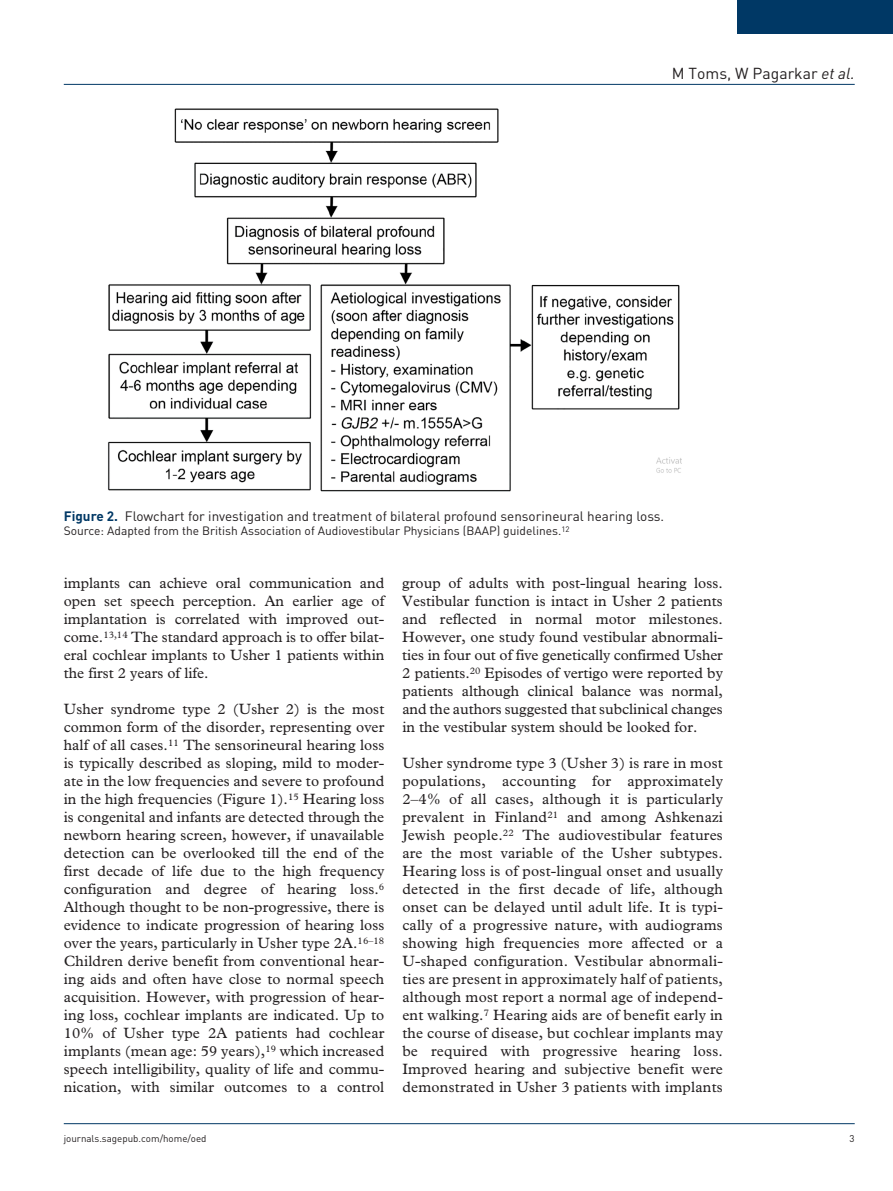
<style>
.page{position:relative;width:893px;height:1191px;background:#fff}
.page>*{position:absolute;margin:0;border:0;box-sizing:border-box;transform-origin:0 0}
.t1{font:15.75px "DIN";color:#231f20}
.t2{font:15px/18px "Plantin Std";letter-spacing:.005em;color:#231f20;text-align:justify}
.t3{font:13.5px "DIN";color:#231f20}
.t4{font:12px "DIN";color:#231f20}
.t5{font:9.75px "DIN";color:#231f20}
.s1{font-style:italic}
.s2{font-weight:700;color:#003865}
</style>
<div class="page">
<hr style="left:64px;top:84px;width:791px;height:1px;background:#003865">
<hr style="left:64px;top:1123px;width:791px;height:1px;background:#003865">
<div style="left:738px;top:0;width:155px;height:34px;background:#003865"></div>
<img style="left:108px;top:108px;width:573px;height:384px">
<p class="t1" style="left:672px;top:63px;width:184px">M Toms, W Pagarkar <span class="s1">et al.</span></p>
<p class="t3" style="left:64px;top:507px;width:602px"><span class="s2">Figure 2.</span> Flowchart for investigation and treatment of bilateral profound sensorineural hearing loss.</p>
<p class="t4" style="left:64px;top:523px;width:507px">Source: Adapted from the British Association of Audiovestibular Physicians (BAAP) guidelines.<sup>12</sup></p>
<p class="t2" style="left:64px;top:574px;width:322px">implants can achieve oral communication and open set speech perception. An earlier age of implantation is correlated with improved out&shy;come.<sup>13,14</sup> The standard approach is to offer bilat&shy;eral cochlear implants to Usher 1 patients within the first 2 years of life.</p>
<p class="t2" style="left:64px;top:700px;width:322px">Usher syndrome type 2 (Usher 2) is the most common form of the disorder, representing over half of all cases.<sup>11</sup> The sensorineural hearing loss is typically described as sloping, mild to moder&shy;ate in the low frequencies and severe to profound in the high frequencies (Figure 1).<sup>15</sup> Hearing loss is congenital and infants are detected through the newborn hearing screen, however, if unavailable detection can be overlooked till the end of the first decade of life due to the high frequency configuration and degree of hearing loss.<sup>6<br></sup>Although thought to be non-progressive, there is evidence to indicate progression of hearing loss over the years, particularly in Usher type 2A.<sup>16–18<br></sup>Children derive benefit from conventional hear&shy;ing aids and often have close to normal speech acquisition. However, with progression of hear&shy;ing loss, cochlear implants are indicated. Up to 10% of Usher type 2A patients had cochlear implants (mean age: 59 years),<sup>19</sup> which increased speech intelligibility, quality of life and commu&shy;nication, with similar outcomes to a control</p>
<p class="t2" style="left:402px;top:574px;width:322px">group of adults with post-lingual hearing loss.<br>Vestibular function is intact in Usher 2 patients and reflected in normal motor milestones.<br>However, one study found vestibular abnormali&shy;ties in four out of five genetically confirmed Usher 2 patients.<sup>20</sup> Episodes of vertigo were reported by patients although clinical balance was normal, and the authors suggested that subclinical changes in the vestibular system should be looked for.</p>
<p class="t2" style="left:402px;top:754px;width:322px">Usher syndrome type 3 (Usher 3) is rare in most populations, accounting for approximately 2–4% of all cases, although it is particularly prevalent in Finland<sup>21</sup> and among Ashkenazi Jewish people.<sup>22</sup> The audiovestibular features are the most variable of the Usher subtypes.<br>Hearing loss is of post-lingual onset and usually detected in the first decade of life, although onset can be delayed until adult life. It is typi&shy;cally of a progressive nature, with audiograms showing high frequencies more affected or a U-shaped configuration. Vestibular abnormali&shy;ties are present in approximately half of patients, although most report a normal age of independ&shy;ent walking.<sup>7</sup> Hearing aids are of benefit early in the course of disease, but cochlear implants may be required with progressive hearing loss.<br>Improved hearing and subjective benefit were demonstrated in Usher 3 patients with implants</p>
<p class="t5" style="left:64px;top:1132px;width:144px">journals.sagepub.com/home/oed</p>
<p class="t5" style="left:850px;top:1132px;width:7px">3</p>
</div>
